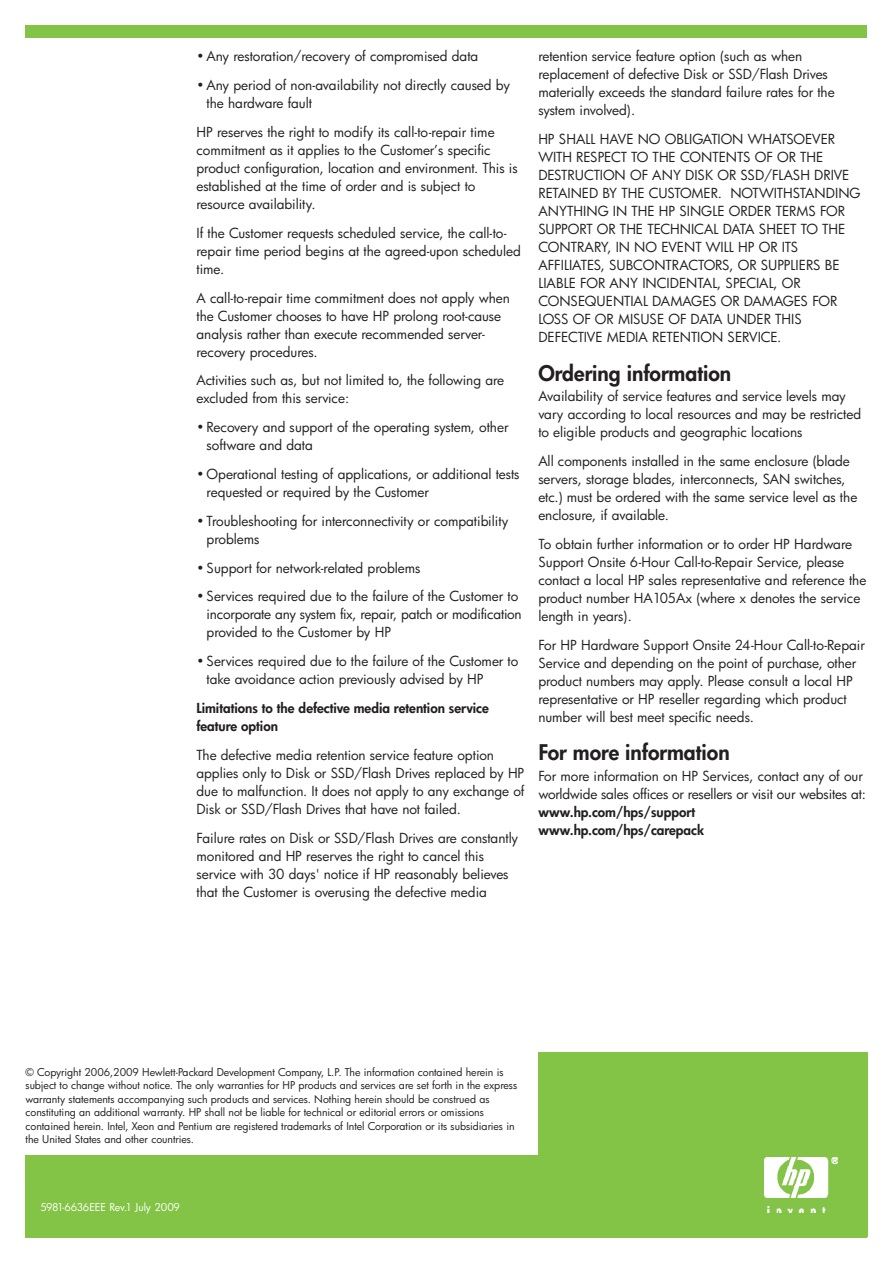
<style>
.page{position:relative;width:893px;height:1263px;background:#fff}
.page>*{position:absolute;margin:0;border:0;box-sizing:border-box;transform-origin:0 0}
.t1{font:21px "Futura Hv";color:#231f20}
.t2{font:13.5px/18px "Futura Bk";color:#231f20}
.t3{font:13.5px/18px "Futura Hv";color:#231f20}
.t4{font:10.5px/13.5px "Futura Bk";letter-spacing:-.005em;color:#231f20}
.t5{font:10.5px "Futura Bk";letter-spacing:-.02em;color:#fff}
</style>
<div class="page">
<div style="left:26px;top:26px;width:841px;height:12px;background:#83c447"></div>
<div style="left:538px;top:1052px;width:329px;height:185px;background:#83c447"></div>
<div style="left:26px;top:1155px;width:841px;height:82px;background:#83c447"></div>
<img style="left:764px;top:1158px;width:73px;height:55px">
<p class="t2" style="left:196px;top:48px;width:283px">• Any restoration/recovery of compromised data</p>
<p class="t2" style="left:207px;top:76px;width:305px;text-indent:-10px">• Any period of non-availability not directly caused by the hardware fault</p>
<p class="t2" style="left:196px;top:123px;width:323px">HP reserves the right to modify its call-to-repair time commitment as it applies to the Customer’s specific product configuration, location and environment. This is established at the time of order and is subject to resource availability.</p>
<p class="t2" style="left:196px;top:224px;width:326px">If the Customer requests scheduled service, the call-to&shy;repair time period begins at the agreed-upon scheduled time.</p>
<p class="t2" style="left:196px;top:289px;width:315px">A call-to-repair time commitment does not apply when the Customer chooses to have HP prolong root-cause analysis rather than execute recommended server&shy;recovery procedures.</p>
<p class="t2" style="left:196px;top:372px;width:309px">Activities such as, but not limited to, the following are excluded from this service:</p>
<p class="t2" style="left:207px;top:418px;width:303px;text-indent:-10px">• Recovery and support of the operating system, other software and data</p>
<p class="t2" style="left:207px;top:465px;width:315px;text-indent:-10px">• Operational testing of applications, or additional tests requested or required by the Customer</p>
<p class="t2" style="left:207px;top:512px;width:303px;text-indent:-10px">• Troubleshooting for interconnectivity or compatibility problems</p>
<p class="t2" style="left:196px;top:559px;width:226px">• Support for network-related problems</p>
<p class="t2" style="left:207px;top:588px;width:317px;text-indent:-10px">• Services required due to the failure of the Customer to incorporate any system fix, repair, patch or modification provided to the Customer by HP</p>
<p class="t2" style="left:207px;top:652px;width:313px;text-indent:-10px">• Services required due to the failure of the Customer to take avoidance action previously advised by HP</p>
<p class="t3" style="left:196px;top:699px;width:294px">Limitations to the defective media retention service feature option</p>
<p class="t2" style="left:196px;top:746px;width:330px">The defective media retention service feature option applies only to Disk or SSD/Flash Drives replaced by HP due to malfunction. It does not apply to any exchange of Disk or SSD/Flash Drives that have not failed.</p>
<p class="t2" style="left:196px;top:829px;width:323px">Failure rates on Disk or SSD/Flash Drives are constantly monitored and HP reserves the right to cancel this service with 30 days' notice if HP reasonably believes that the Customer is overusing the defective media</p>
<p class="t2" style="left:538px;top:48px;width:298px">retention service feature option (such as when replacement of defective Disk or SSD/Flash Drives materially exceeds the standard failure rates for the system involved).</p>
<p class="t2" style="left:538px;top:130px;width:324px">HP SHALL HAVE NO OBLIGATION WHATSOEVER WITH RESPECT TO THE CONTENTS OF OR THE DESTRUCTION OF ANY DISK OR SSD/FLASH DRIVE RETAINED BY THE CUSTOMER. NOTWITHSTANDING ANYTHING IN THE HP SINGLE ORDER TERMS FOR SUPPORT OR THE TECHNICAL DATA SHEET TO THE CONTRARY, IN NO EVENT WILL HP OR ITS AFFILIATES, SUBCONTRACTORS, OR SUPPLIERS BE LIABLE FOR ANY INCIDENTAL, SPECIAL, OR CONSEQUENTIAL DAMAGES OR DAMAGES FOR LOSS OF OR MISUSE OF DATA UNDER THIS DEFECTIVE MEDIA RETENTION SERVICE.</p>
<h1 class="t1" style="left:538px;top:361px;width:194px">Ordering information</h1>
<p class="t2" style="left:538px;top:387px;width:324px">Availability of service features and service levels may vary according to local resources and may be restricted to eligible products and geographic locations</p>
<p class="t2" style="left:538px;top:452px;width:320px">All components installed in the same enclosure (blade servers, storage blades, interconnects, SAN switches, etc.) must be ordered with the same service level as the enclosure, if available.</p>
<p class="t2" style="left:538px;top:535px;width:330px">To obtain further information or to order HP Hardware Support Onsite 6-Hour Call-to-Repair Service, please contact a local HP sales representative and reference the product number HA105Ax (where x denotes the service length in years).</p>
<p class="t2" style="left:538px;top:636px;width:328px">For HP Hardware Support Onsite 24-Hour Call-to-Repair Service and depending on the point of purchase, other product numbers may apply. Please consult a local HP representative or HP reseller regarding which product number will best meet specific needs.</p>
<h1 class="t1" style="left:538px;top:741px;width:193px">For more information</h1>
<p class="t2" style="left:538px;top:767px;width:329px">For more information on HP Services, contact any of our worldwide sales offices or resellers or visit our websites at:</p>
<p class="t3" style="left:538px;top:803px;width:167px">www.hp.com/hps/support www.hp.com/hps/carepack</p>
<p class="t4" style="left:26px;top:1065px;width:493px">© Copyright 2006,2009 Hewlett-Packard Development Company, L.P. The information contained herein is subject to change without notice. The only warranties for HP products and services are set forth in the express warranty statements accompanying such products and services. Nothing herein should be construed as constituting an additional warranty. HP shall not be liable for technical or editorial errors or omissions contained herein. Intel, Xeon and Pentium are registered trademarks of Intel Corporation or its subsidiaries in the United States and other countries.</p>
<p class="t5" style="left:40px;top:1202px;width:141px">5981-6636EEE Rev.1 July 2009</p>
</div>
